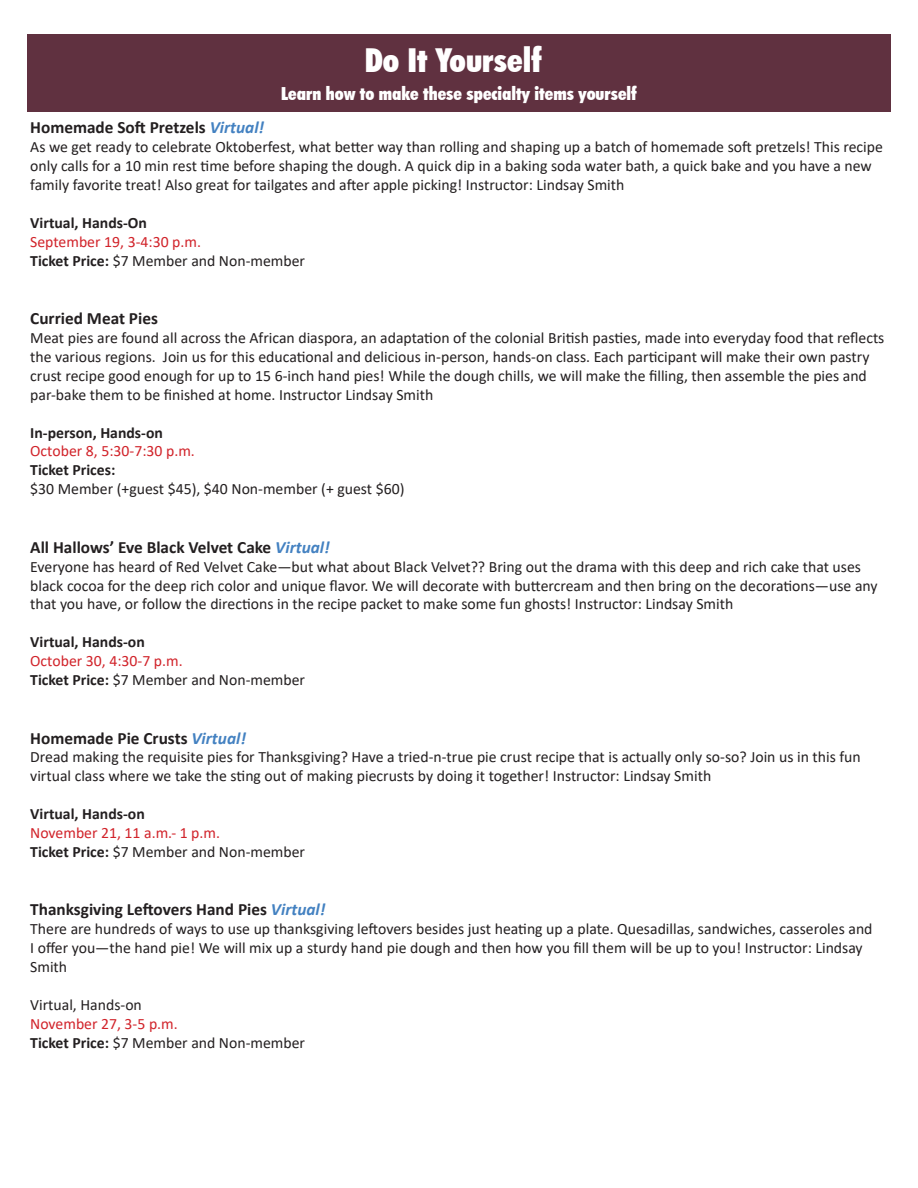
<style>
.page{position:relative;width:918px;height:1188px;background:#fff}
.page>*{position:absolute;margin:0;border:0;box-sizing:border-box;transform-origin:0 0}
.t1{font:900 condensed 33px "Futura BT";color:#fff}
.t2{font:900 condensed 18px "Futura BT";color:#fff}
.t3{font:700 17.25px "Calibri";color:#231f20}
.t4{font:15.75px/18.9px "Calibri";color:#231f20}
.t5{font:15.75px "Calibri";color:#d1232a}
.t6{font:700 15.75px "Calibri";color:#231f20}
.s1{font-style:italic;color:#4381c1}
.s2{font-weight:700}
</style>
<div class="page">
<div style="left:27px;top:34px;width:864px;height:78px;background:#603140"></div>
<p class="t1" style="left:365px;top:40px;width:178px">Do It Yourself</p>
<p class="t2" style="left:281px;top:82px;width:357px">Learn how to make these specialty items yourself</p>
<p class="t3" style="left:30px;top:115px;width:236px">Homemade Soft Pretzels <span class="s1">Virtual!</span></p>
<p class="t4" style="left:30px;top:137px;width:854px">As we get ready to celebrate Oktoberfest, what better way than rolling and shaping up a batch of homemade soft pretzels! This recipe only calls for a 10 min rest time before shaping the dough. A quick dip in a baking soda water bath, a quick bake and you have a new family favorite treat! Also great for tailgates and after apple picking! Instructor: Lindsay Smith</p>
<p class="t6" style="left:30px;top:212px;width:118px">Virtual, Hands-On</p>
<p class="t5" style="left:30px;top:231px;width:172px">September 19, 3-4:30 p.m.</p>
<p class="t4" style="left:30px;top:251px;width:276px"><span class="s2">Ticket Price:</span> $7 Member and Non-member</p>
<p class="t3" style="left:30px;top:306px;width:129px">Curried Meat Pies</p>
<p class="t4" style="left:30px;top:328px;width:856px">Meat pies are found all across the African diaspora, an adaptation of the colonial British pasties, made into everyday food that reflects the various regions. Join us for this educational and delicious in-person, hands-on class. Each participant will make their own pastry crust recipe good enough for up to 15 6-inch hand pies! While the dough chills, we will make the filling, then assemble the pies and par-bake them to be finished at home. Instructor Lindsay Smith</p>
<p class="t6" style="left:30px;top:421px;width:134px">In-person, Hands-on</p>
<p class="t5" style="left:30px;top:440px;width:166px">October 8, 5:30-7:30 p.m.</p>
<p class="t6" style="left:30px;top:459px;width:87px">Ticket Prices:</p>
<p class="t4" style="left:30px;top:479px;width:376px">$30 Member (+guest $45), $40 Non-member (+ guest $60)</p>
<p class="t3" style="left:30px;top:535px;width:301px">All Hallows’ Eve Black Velvet Cake <span class="s1">Virtual!</span></p>
<p class="t4" style="left:30px;top:557px;width:849px">Everyone has heard of Red Velvet Cake—but what about Black Velvet?? Bring out the drama with this deep and rich cake that uses black cocoa for the deep rich color and unique flavor. We will decorate with buttercream and then bring on the decorations—use any that you have, or follow the directions in the recipe packet to make some fun ghosts! Instructor: Lindsay Smith</p>
<p class="t6" style="left:30px;top:631px;width:116px">Virtual, Hands-on</p>
<p class="t5" style="left:30px;top:650px;width:154px">October 30, 4:30-7 p.m.</p>
<p class="t4" style="left:30px;top:670px;width:276px"><span class="s2">Ticket Price:</span> $7 Member and Non-member</p>
<p class="t3" style="left:30px;top:726px;width:217px">Homemade Pie Crusts <span class="s1">Virtual!</span></p>
<p class="t4" style="left:30px;top:747px;width:832px">Dread making the requisite pies for Thanksgiving? Have a tried-n-true pie crust recipe that is actually only so-so? Join us in this fun virtual class where we take the sting out of making piecrusts by doing it together! Instructor: Lindsay Smith</p>
<p class="t6" style="left:30px;top:803px;width:116px">Virtual, Hands-on</p>
<p class="t5" style="left:30px;top:822px;width:191px">November 21, 11 a.m.- 1 p.m.</p>
<p class="t4" style="left:30px;top:842px;width:276px"><span class="s2">Ticket Price:</span> $7 Member and Non-member</p>
<p class="t3" style="left:30px;top:898px;width:297px">Thanksgiving Leftovers Hand Pies <span class="s1">Virtual!</span></p>
<p class="t4" style="left:30px;top:919px;width:844px">There are hundreds of ways to use up thanksgiving leftovers besides just heating up a plate. Quesadillas, sandwiches, casseroles and<br>I offer you—the hand pie! We will mix up a sturdy hand pie dough and then how you fill them will be up to you! Instructor: Lindsay<br>Smith</p>
<p class="t4" style="left:30px;top:995px;width:113px">Virtual, Hands-on</p>
<p class="t5" style="left:30px;top:1013px;width:149px">November 27, 3-5 p.m.</p>
<p class="t4" style="left:30px;top:1033px;width:276px"><span class="s2">Ticket Price:</span> $7 Member and Non-member</p>
</div>
